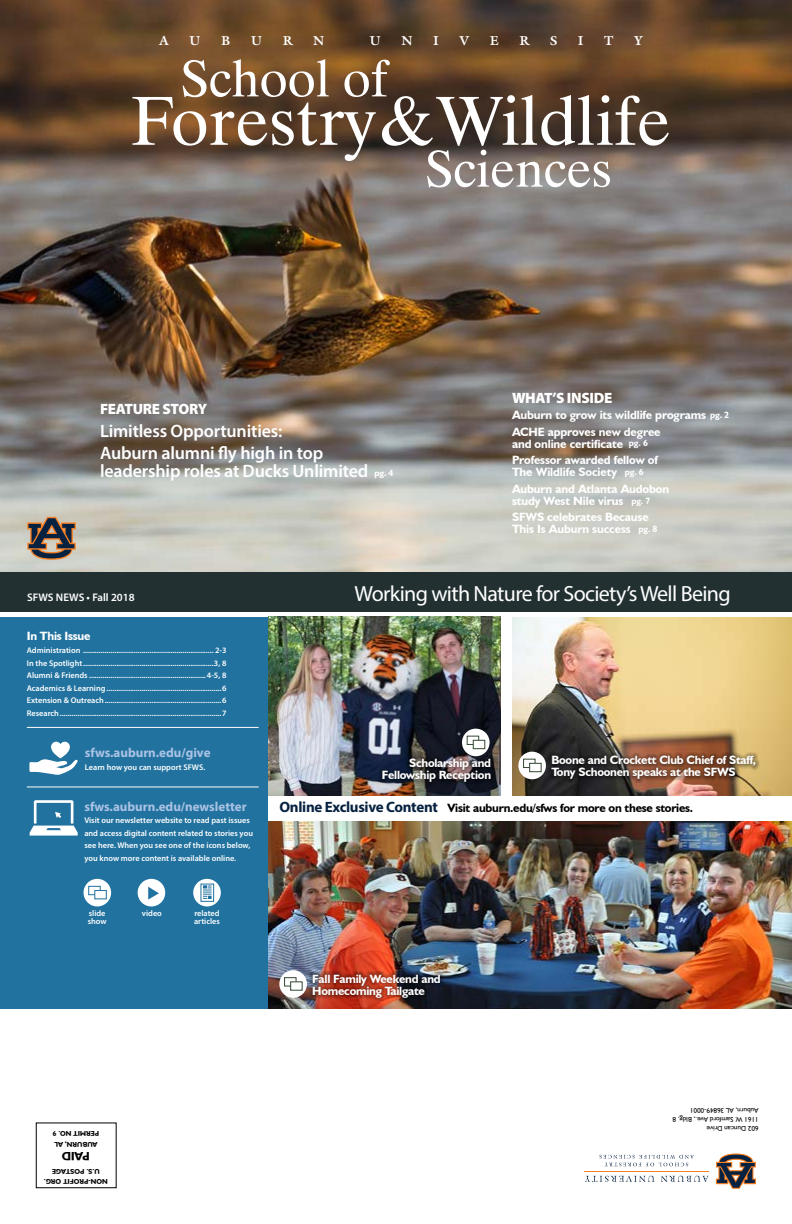
<style>
.page{position:relative;width:792px;height:1224px;background:#fff}
.page>*{position:absolute;margin:0;border:0;box-sizing:border-box;transform-origin:0 0}
.t1{font:69.1px "Dutch 801 BT";color:#fff}
.t2{font:51.5px "Dutch 801 BT";color:#fff}
.t3{font:22px "Myriad Pro";letter-spacing:-.03em;color:#fff}
.t4{font:600 18px/22.5px "Myriad Pro";letter-spacing:-.01em;color:#fff}
.t5{font:900 15px "Myriad Pro";letter-spacing:-.02em;color:#fff}
.t6{font:700 15px "Myriad Pro";letter-spacing:-.02em;color:#072241}
.t7{font:700 13px "Myriad Pro";color:#abc3e5}
.t8{font:700 13px "Galliard Std";color:#fff}
.t9{font:700 12px/16.5px "Humanist 521 BT";letter-spacing:-.01em;color:#fff}
.t10{font:700 12px "Humanist 521 BT";letter-spacing:-.02em;color:#000}
.t11{font:600 11px "Myriad Pro";color:#fff}
.t12{font:700 9px "Humanist 521 BT";letter-spacing:-.02em;color:#fff}
.t13{font:600 8.2px/12.5px "Myriad Pro";color:#fff}
.t14{font:7px/9px "Humanist 521 BT";color:#000}
.t15{font:700 7px/10.5px "Humanist 521 BT";color:#000;text-align:center}
</style>
<div class="page">
<img style="left:268px;top:617px;width:233px;height:179px">
<img style="left:0;top:0;width:792px;height:573px">
<div style="left:0;top:573px;width:792px;height:39px;background:#223031"></div>
<div style="left:0;top:617px;width:268px;height:391px;background:#21729f"></div>
<svg style="left:661px;top:1176px;width:48px;height:6px"></svg>
<svg style="left:585px;top:1176px;width:70px;height:6px"></svg>
<hr style="left:584px;top:1171px;width:125px;height:1px;background:#f58025">
<svg style="left:600px;top:1155px;width:94px;height:11px"></svg>
<svg style="left:716px;top:1154px;width:40px;height:35px"></svg>
<hr style="left:27px;top:727px;width:232px;height:1px;background:#fff">
<hr style="left:27px;top:787px;width:232px;height:1px;background:#fff">
<svg style="left:30px;top:800px;width:48px;height:36px"></svg>
<div style="left:84px;top:879px;width:27px;height:27px;background:#fff;border-radius:50%"></div>
<div style="left:88px;top:886px;width:13px;height:9px;background:#fff;border:1px solid #21729f"></div>
<div style="left:94px;top:890px;width:13px;height:9px;background:#fff;border:1px solid #21729f"></div>
<div style="left:138px;top:879px;width:27px;height:27px;background:#fff;border-radius:50%"></div>
<svg style="left:148px;top:887px;width:11px;height:13px"></svg>
<svg style="left:193px;top:879px;width:28px;height:27px"></svg>
<div style="left:200px;top:884px;width:14px;height:18px;border:1px solid #21729f"></div>
<svg style="left:203px;top:885px;width:9px;height:14px"></svg>
<svg style="left:29px;top:742px;width:49px;height:33px"></svg>
<svg style="left:462px;top:729px;width:28px;height:27px"></svg>
<svg style="left:467px;top:736px;width:12px;height:9px"></svg>
<div style="left:473px;top:740px;width:12px;height:9px;background:#fff;border:1px solid #394d39"></div>
<div style="left:378px;top:755px;width:117px;height:31px;background:#000;opacity:.8"></div>
<img style="left:512px;top:618px;width:280px;height:178px">
<img style="left:268px;top:822px;width:524px;height:186px">
<div style="left:279px;top:970px;width:28px;height:28px;background:#fff;border-radius:50%"></div>
<div style="left:284px;top:977px;width:13px;height:10px;background:#fff;border:1px solid #394d39"></div>
<div style="left:290px;top:981px;width:13px;height:10px;background:#fff;border:1px solid #394d39"></div>
<div style="left:309px;top:971px;width:136px;height:31px;background:#000;opacity:.8"></div>
<div style="left:518px;top:752px;width:28px;height:27px;background:#fff;border-radius:50%"></div>
<svg style="left:523px;top:759px;width:13px;height:9px"></svg>
<div style="left:529px;top:763px;width:13px;height:9px;background:#fff;border:1px solid #394d39"></div>
<div style="left:547px;top:752px;width:213px;height:31px;background:#000;opacity:.8"></div>
<svg style="left:27px;top:517px;width:49px;height:43px;background:#7a6a60"></svg>
<h3 class="t8" style="left:159px;top:32px;width:11px">A</h3>
<h3 class="t8" style="left:189px;top:32px;width:13px">U</h3>
<h3 class="t8" style="left:221px;top:32px;width:11px">B</h3>
<h3 class="t8" style="left:251px;top:32px;width:13px">U</h3>
<h3 class="t8" style="left:283px;top:32px;width:11px">R</h3>
<h3 class="t8" style="left:313px;top:32px;width:13px">N</h3>
<h3 class="t8" style="left:369px;top:32px;width:13px">U</h3>
<h3 class="t8" style="left:401px;top:32px;width:13px">N</h3>
<h3 class="t8" style="left:433px;top:32px;width:7px">I</h3>
<h3 class="t8" style="left:459px;top:32px;width:11px">V</h3>
<h3 class="t8" style="left:490px;top:32px;width:11px">E</h3>
<h3 class="t8" style="left:519px;top:32px;width:11px">R</h3>
<h3 class="t8" style="left:550px;top:32px;width:9px">S</h3>
<h3 class="t8" style="left:578px;top:32px;width:7px">I</h3>
<h3 class="t8" style="left:604px;top:32px;width:11px">T</h3>
<h3 class="t8" style="left:634px;top:32px;width:10px">Y</h3>
<h2 class="t2" style="left:181px;top:42px;width:209px">School of</h2>
<h1 class="t1" style="left:131px;top:72px;width:542px">Forestry&amp;Wildlife</h1>
<h2 class="t2" style="left:425px;top:132px;width:188px">Sciences</h2>
<h3 class="t5" style="left:100px;top:399px;width:109px">FEATURE STORY</h3>
<h3 class="t4" style="left:100px;top:419px;width:225px">Limitless Opportunities:<br>Auburn alumni fly high in top</h3>
<h3 class="t4" style="left:100px;top:460px;width:270px">leadership roles at Ducks Unlimited</h3>
<p class="t12" style="left:375px;top:468px;width:20px">pg. 4</p>
<h3 class="t5" style="left:512px;top:388px;width:102px">WHAT’S INSIDE</h3>
<h3 class="t9" style="left:512px;top:407px;width:196px">Auburn to grow its wildlife programs<br>ACHE approves new degree</h3>
<h3 class="t9" style="left:512px;top:435px;width:147px">and online certificate<br>Professor awarded fellow of</h3>
<h3 class="t9" style="left:512px;top:464px;width:159px">The Wildlife Society<br>Auburn and Atlanta Audobon</h3>
<h3 class="t9" style="left:512px;top:492px;width:138px">study West Nile virus<br>SFWS celebrates Because</h3>
<h3 class="t9" style="left:512px;top:521px;width:120px">This Is Auburn success</h3>
<p class="t12" style="left:710px;top:409px;width:20px">pg. 2</p>
<p class="t12" style="left:629px;top:437px;width:20px">pg. 6</p>
<p class="t12" style="left:625px;top:467px;width:20px">pg. 6</p>
<p class="t12" style="left:631px;top:496px;width:20px">pg. 7</p>
<p class="t12" style="left:638px;top:523px;width:20px">pg. 8</p>
<h3 class="t11" style="left:27px;top:590px;width:109px">SFWS NEWS • Fall 2018</h3>
<h3 class="t3" style="left:354px;top:580px;width:378px">Working with Nature for Society’s Well Being</h3>
<h3 class="t9" style="left:27px;top:628px;width:65px">In This Issue</h3>
<p class="t13" style="left:27px;top:644px;width:201px;text-align:justify">Administration ................................................................... 2-3<br>In the Spotlight...................................................................3, 8<br>Alumni &amp; Friends ............................................................4-5, 8<br>Academics &amp; Learning...........................................................6<br>Extension &amp; Outreach............................................................6<br>Research...................................................................................7</p>
<h3 class="t7" style="left:85px;top:744px;width:127px">sfws.auburn.edu/give</h3>
<p class="t13" style="left:85px;top:760px;width:122px">Learn how you can support SFWS.</p>
<h3 class="t9" style="left:382px;top:757px;width:111px;line-height:12px;text-align:right">Scholarship and<br>Fellowship Reception</h3>
<h3 class="t9" style="left:551px;top:754px;width:206px;line-height:12px">Boone and Crockett Club Chief of Staff,<br>Tony Schoonen speaks at the SFWS</h3>
<h3 class="t7" style="left:84px;top:798px;width:164px">sfws.auburn.edu/newsletter</h3>
<h3 class="t6" style="left:279px;top:797px;width:160px">Online Exclusive Content</h3>
<p class="t13" style="left:84px;top:814px;width:170px">Visit our newsletter website to read past issues and access digital content related to stories you see here. When you see one of the icons below, you know more content is available online.</p>
<h3 class="t10" style="left:447px;top:800px;width:247px">Visit auburn.edu/sfws for more on these stories.</h3>
<p class="t13" style="left:88px;top:909px;width:20px;line-height:8px">slide show</p>
<p class="t13" style="left:194px;top:909px;width:27px;line-height:8px">related articles</p>
<p class="t13" style="left:142px;top:907px;width:22px">video</p>
<p class="t15" style="left:99px;top:1149px;width:48px;text-align:left;rotate:-180deg">AUBURN, AL<br>PERMIT NO. 9</p>
<h3 class="t10" style="left:90px;top:1164px;width:29px;rotate:-180deg">PAID</h3>
<p class="t15" style="left:108px;top:1187px;width:65px;rotate:-180deg">NON-PROFIT ORG.<br>U.S. POSTAGE</p>
<h3 class="t9" style="left:312px;top:972px;width:130px;line-height:12px">Fall Family Weekend and<br>Homecoming Tailgate</h3>
<p class="t14" style="left:759px;top:1133px;width:87px;rotate:-180deg">602 Duncan Drive<br>1161 W. Samford Ave., Bldg. 8<br>Auburn, AL 36849-0001</p>
</div>
